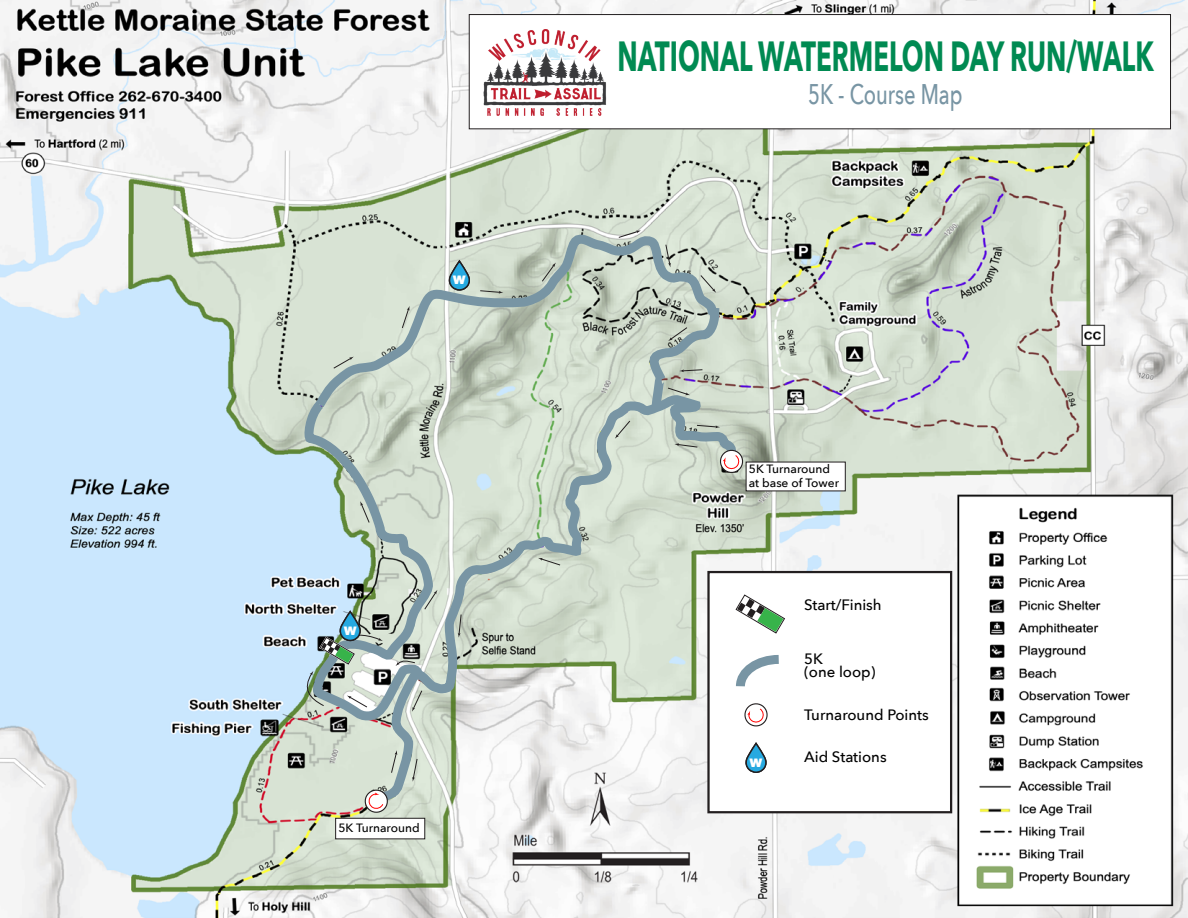
<style>
.page{position:relative;width:1188px;height:918px;background:#fff}
.page>*{position:absolute;margin:0;border:0;box-sizing:border-box;transform-origin:0 0}
.t1{font:700 42px "Avenir Next";color:#008a52;scale:.61 1}
.t2{font:500 28.35px "Avenir Next";color:#7895a4;scale:.71 1}
.t3{font:500 15px/13.5px "Avenir Next";color:#000}
.t4{font:500 12px/13.5px "Avenir Next";color:#000}
.t5{font:800 12px "Avenir Next";color:#fff}
</style>
<div class="page">
<img style="left:0;top:0;width:1188px;height:918px">
<svg style="left:311px;top:169px;width:773px;height:469px"></svg>
<svg style="left:434px;top:533px;width:304px;height:271px"></svg>
<svg style="left:272px;top:215px;width:162px;height:703px;background:#c8d4cc"></svg>
<svg style="left:322px;top:174px;width:759px;height:359px;background:#ced6cb"></svg>
<svg style="left:387px;top:0;width:304px;height:798px"></svg>
<svg style="left:276px;top:251px;width:155px;height:667px;background:#ccd7cd"></svg>
<svg style="left:291px;top:242px;width:7px;height:12px"></svg>
<svg style="left:364px;top:789px;width:26px;height:25px"></svg>
<svg style="left:333px;top:357px;width:21px;height:12px"></svg>
<svg style="left:401px;top:306px;width:9px;height:23px"></svg>
<svg style="left:479px;top:290px;width:24px;height:4px"></svg>
<svg style="left:541px;top:263px;width:15px;height:19px"></svg>
<svg style="left:618px;top:231px;width:23px;height:7px"></svg>
<svg style="left:665px;top:244px;width:6px;height:23px"></svg>
<svg style="left:668px;top:327px;width:20px;height:14px"></svg>
<svg style="left:700px;top:274px;width:16px;height:19px"></svg>
<svg style="left:646px;top:369px;width:98px;height:105px;background:#bec9c0"></svg>
<svg style="left:615px;top:420px;width:16px;height:19px"></svg>
<svg style="left:538px;top:558px;width:23px;height:8px"></svg>
<svg style="left:458px;top:614px;width:4px;height:24px"></svg>
<svg style="left:412px;top:758px;width:6px;height:24px"></svg>
<svg style="left:391px;top:750px;width:6px;height:24px"></svg>
<svg style="left:448px;top:259px;width:23px;height:33px"></svg>
<svg style="left:297px;top:392px;width:140px;height:333px;background:#b7c8c4"></svg>
<div style="left:746px;top:462px;width:100px;height:29px;background:#fff"></div>
<div style="left:335px;top:818px;width:90px;height:21px;background:#fff;border:1px solid #231f20"></div>
<div style="left:707px;top:571px;width:245px;height:242px;background:#fff;border:2px solid #231f20"></div>
<svg style="left:736px;top:655px;width:43px;height:32px"></svg>
<svg style="left:744px;top:703px;width:24px;height:24px"></svg>
<svg style="left:745px;top:742px;width:22px;height:31px"></svg>
<svg style="left:735px;top:594px;width:50px;height:40px"></svg>
<div style="left:469px;top:14px;width:702px;height:115px;background:#fff;border:1px solid #231f20"></div>
<img style="left:483px;top:29px;width:124px;height:87px">
<p class="t5" style="left:453px;top:273px;width:14px">W</p>
<p class="t5" style="left:344px;top:623px;width:14px">W</p>
<p class="t4" style="left:338px;top:821px;width:83px">5K Turnaround</p>
<h1 class="t1" style="left:617px;top:20px;width:881px">NATIONAL WATERMELON DAY RUN/WALK</h1>
<h2 class="t2" style="left:808px;top:70px;width:219px">5K - Course Map</h2>
<p class="t4" style="left:749px;top:462px;width:92px">5K Turnaround at base of Tower</p>
<p class="t3" style="left:804px;top:598px;width:79px">Start/Finish</p>
<p class="t5" style="left:750px;top:755px;width:14px">W</p>
<p class="t3" style="left:804px;top:651px;width:73px">5K<br>(one loop)</p>
<p class="t3" style="left:804px;top:708px;width:126px">Turnaround Points</p>
<p class="t3" style="left:804px;top:749px;width:84px">Aid Stations</p>
</div>
